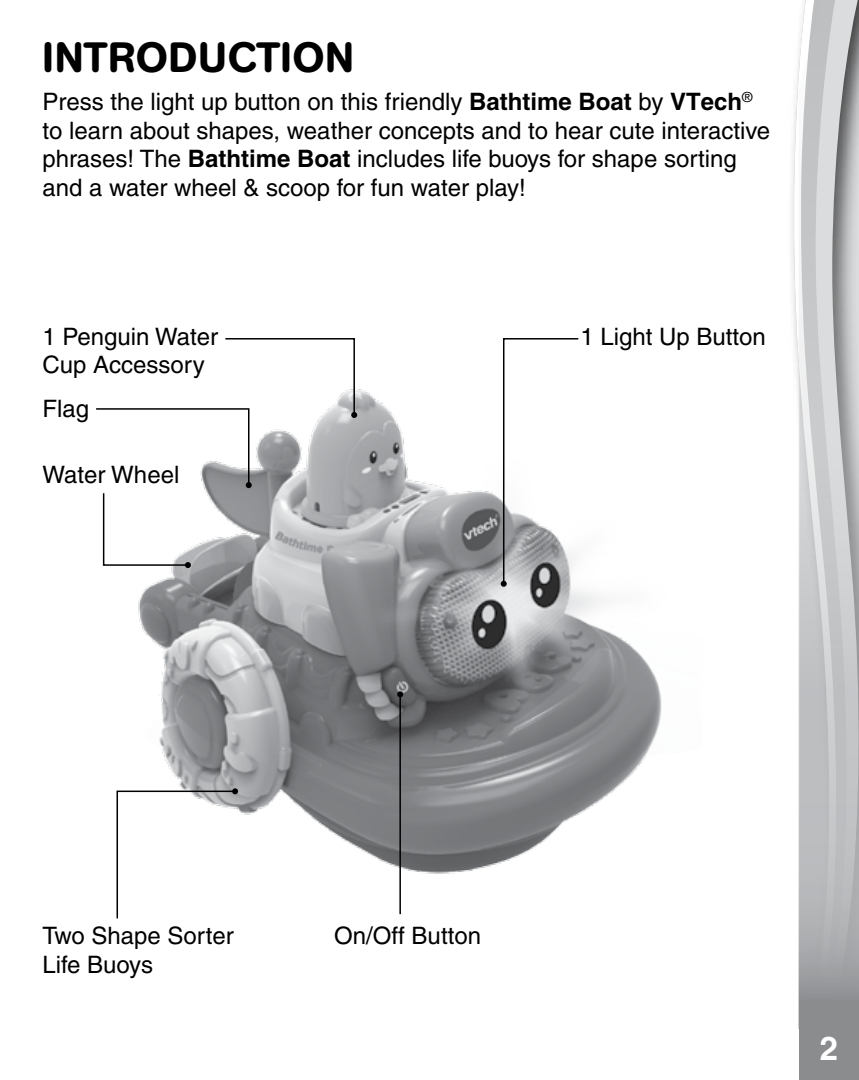
<style>
.page{position:relative;width:859px;height:1080px;background:#fff}
.page>*{position:absolute;margin:0;border:0;box-sizing:border-box;transform-origin:0 0}
.t1{font:500 42px "AG Book Rounded";letter-spacing:.02em;color:#000}
.t2{font:700 33px "Helvetica";color:#fff}
.t3{font:500 24px/28.8px "Helvetica";color:#000}
.s1{font-weight:700}
</style>
<div class="page">
<svg style="left:793px;top:55px;width:6px;height:974px"></svg>
<svg style="left:799px;top:0;width:60px;height:1080px;background:#bdbec0"></svg>
<img style="left:138px;top:389px;width:524px;height:485px">
<svg style="left:116px;top:788px;width:122px;height:131px"></svg>
<svg style="left:501px;top:338px;width:79px;height:249px"></svg>
<svg style="left:96px;top:338px;width:261px;height:230px"></svg>
<hr style="left:399px;top:694px;width:2px;height:220px;background:#000">
<svg style="left:397px;top:691px;width:6px;height:6px"></svg>
<h1 class="t1" style="left:42px;top:33px;width:313px">INTRODUCTION</h1>
<p class="t3" style="left:42px;top:87px;width:729px">Press the light up button on this friendly <span class="s1">Bathtime Boat</span> by <span class="s1">VTech</span><sup>® </sup>to learn about shapes, weather concepts and to hear cute interactive phrases! The <span class="s1">Bathtime Boat</span> includes life buoys for shape sorting and a water wheel &amp; scoop for fun water play!</p>
<p class="t3" style="left:43px;top:322px;width:177px">1 Penguin Water<br>Cup Accessory</p>
<p class="t3" style="left:43px;top:394px;width:48px">Flag</p>
<p class="t3" style="left:43px;top:460px;width:138px">Water Wheel</p>
<p class="t3" style="left:580px;top:322px;width:187px">1 Light Up Button</p>
<p class="t3" style="left:43px;top:921px;width:193px">Two Shape Sorter<br>Life Buoys</p>
<p class="t3" style="left:334px;top:921px;width:148px">On/Off Button</p>
<h2 class="t2" style="left:820px;top:1025px;width:24px">2 <sup>2</sup>2</h2>
</div>
